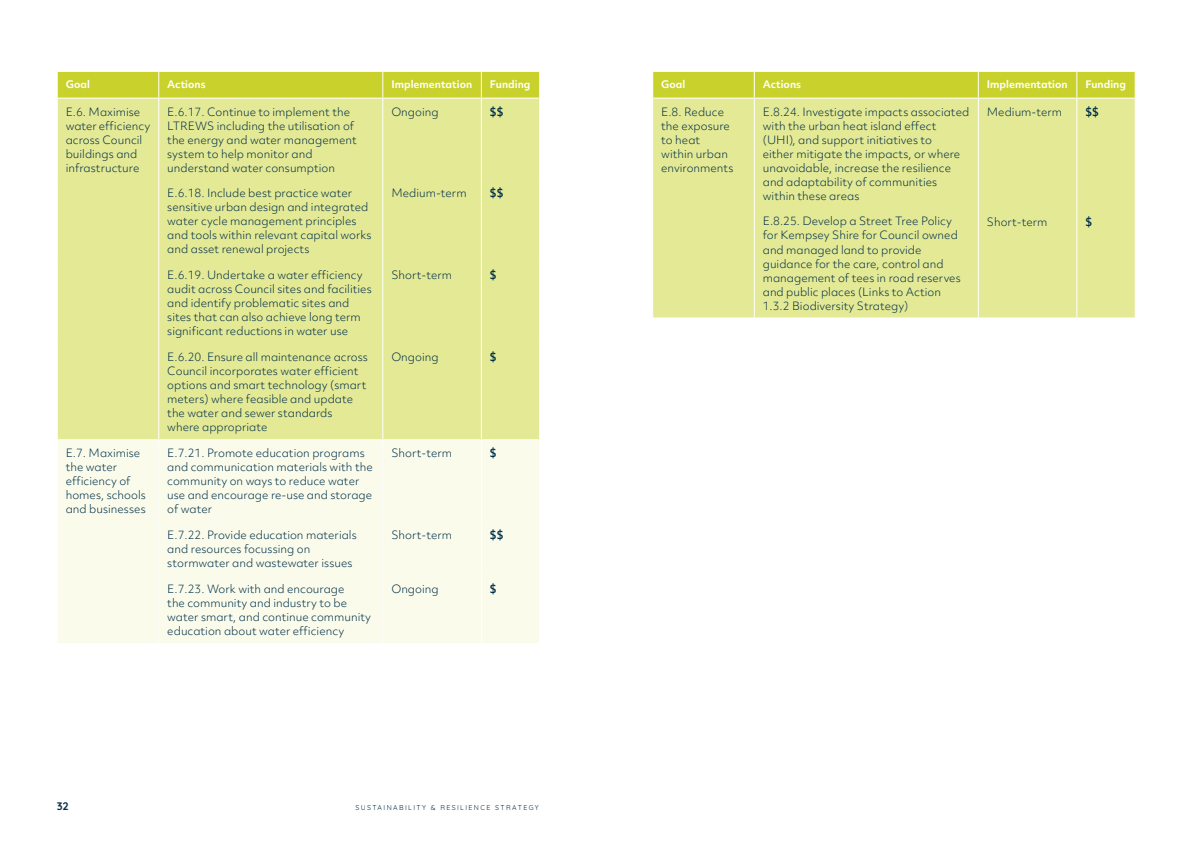
<style>
.page{position:relative;width:1191px;height:842px;background:#fff}
.page>*{position:absolute;margin:0;border:0;box-sizing:border-box;transform-origin:0 0}
.t1{font:300 11px/14px "Objektiv Mk 2";color:#002e49}
.t2{font:700 11px "Objektiv Mk 2";color:#002e49}
.t3{font:700 11px "Quicksand";color:#002e49}
.t4{font:700 10px "Objektiv Mk 2";color:#fff}
.t5{font:7px "Quicksand";letter-spacing:.2em;color:#002e49}
</style>
<div class="page">
<div style="left:58px;top:99px;width:481px;height:340px;background:#e4e995"></div>
<div style="left:58px;top:440px;width:481px;height:203px;background:#fafbea"></div>
<svg style="left:57px;top:71px;width:483px;height:27px;background:#cbd437"></svg>
<hr style="left:158px;top:99px;width:1px;height:81px;background:#fff">
<hr style="left:382px;top:99px;width:1px;height:81px;background:#fff">
<hr style="left:481px;top:99px;width:1px;height:81px;background:#fff">
<hr style="left:158px;top:180px;width:1px;height:82px;background:#fff">
<hr style="left:382px;top:180px;width:1px;height:82px;background:#fff">
<hr style="left:481px;top:180px;width:1px;height:82px;background:#fff">
<hr style="left:158px;top:262px;width:1px;height:82px;background:#fff">
<hr style="left:382px;top:262px;width:1px;height:82px;background:#fff">
<hr style="left:481px;top:262px;width:1px;height:82px;background:#fff">
<hr style="left:158px;top:344px;width:1px;height:95px;background:#fff">
<hr style="left:382px;top:344px;width:1px;height:95px;background:#fff">
<hr style="left:481px;top:344px;width:1px;height:95px;background:#fff">
<hr style="left:158px;top:440px;width:1px;height:82px;background:#fff">
<hr style="left:382px;top:440px;width:1px;height:82px;background:#fff">
<hr style="left:481px;top:440px;width:1px;height:82px;background:#fff">
<hr style="left:158px;top:522px;width:1px;height:54px;background:#fff">
<hr style="left:382px;top:522px;width:1px;height:54px;background:#fff">
<hr style="left:481px;top:522px;width:1px;height:54px;background:#fff">
<hr style="left:158px;top:576px;width:1px;height:67px;background:#fff">
<hr style="left:382px;top:576px;width:1px;height:67px;background:#fff">
<hr style="left:481px;top:576px;width:1px;height:67px;background:#fff">
<div style="left:653px;top:99px;width:481px;height:218px;background:#e4e995"></div>
<svg style="left:652px;top:71px;width:483px;height:27px;background:#ccd438"></svg>
<hr style="left:754px;top:99px;width:1px;height:109px;background:#fff">
<hr style="left:977px;top:99px;width:1px;height:109px;background:#fff">
<hr style="left:1076px;top:99px;width:1px;height:109px;background:#fff">
<hr style="left:754px;top:208px;width:1px;height:109px;background:#fff">
<hr style="left:977px;top:208px;width:1px;height:109px;background:#fff">
<hr style="left:1076px;top:208px;width:1px;height:109px;background:#fff">
<p class="t4" style="left:66px;top:77px;width:26px">Goal</p>
<p class="t4" style="left:167px;top:77px;width:40px">Actions</p>
<p class="t4" style="left:391px;top:77px;width:82px">Implementation</p>
<p class="t4" style="left:490px;top:77px;width:42px">Funding</p>
<p class="t1" style="left:66px;top:104px;width:86px">E.6. Maximise water efficiency across Council buildings and infrastructure</p>
<p class="t1" style="left:167px;top:104px;width:191px">E.6.17. Continue to implement the<br>LTREWS including the utilisation of the energy and water management system to help monitor and understand water consumption</p>
<p class="t1" style="left:391px;top:104px;width:49px">Ongoing</p>
<p class="t2" style="left:490px;top:104px;width:15px">$$</p>
<p class="t1" style="left:167px;top:186px;width:206px">E.6.18. Include best practice water sensitive urban design and integrated water cycle management principles and tools within relevant capital works and asset renewal projects</p>
<p class="t1" style="left:391px;top:186px;width:77px">Medium-term</p>
<p class="t2" style="left:490px;top:186px;width:15px">$$</p>
<p class="t1" style="left:167px;top:268px;width:206px">E.6.19. Undertake a water efficiency audit across Council sites and facilities and identify problematic sites and sites that can also achieve long term significant reductions in water use</p>
<p class="t1" style="left:391px;top:268px;width:62px">Short-term</p>
<p class="t2" style="left:490px;top:267px;width:8px">$</p>
<p class="t1" style="left:167px;top:350px;width:202px">E.6.20. Ensure all maintenance across<br>Council incorporates water efficient options and smart technology (smart meters) where feasible and update the water and sewer standards<br>where appropriate</p>
<p class="t1" style="left:391px;top:350px;width:49px">Ongoing</p>
<p class="t2" style="left:490px;top:349px;width:8px">$</p>
<p class="t1" style="left:66px;top:446px;width:82px">E.7. Maximise the water efficiency of homes, schools and businesses</p>
<p class="t1" style="left:167px;top:446px;width:207px">E.7.21. Promote education programs and communication materials with the community on ways to reduce water use and encourage re-use and storage of water</p>
<p class="t1" style="left:391px;top:446px;width:62px">Short-term</p>
<p class="t2" style="left:490px;top:445px;width:8px">$</p>
<p class="t1" style="left:167px;top:528px;width:191px">E.7.22. Provide education materials and resources focussing on stormwater and wastewater issues</p>
<p class="t1" style="left:391px;top:528px;width:62px">Short-term</p>
<p class="t2" style="left:490px;top:527px;width:15px">$$</p>
<p class="t1" style="left:167px;top:582px;width:205px">E.7.23. Work with and encourage<br>the community and industry to be water smart, and continue community education about water efficiency</p>
<p class="t1" style="left:391px;top:582px;width:49px">Ongoing</p>
<p class="t2" style="left:490px;top:581px;width:8px">$</p>
<p class="t3" style="left:57px;top:798px;width:14px">32</p>
<p class="t5" style="left:355px;top:802px;width:185px">SUSTAINABILITY &amp; RESILIENCE STRATEGY</p>
<p class="t4" style="left:661px;top:77px;width:26px">Goal</p>
<p class="t4" style="left:763px;top:77px;width:40px">Actions</p>
<p class="t4" style="left:986px;top:77px;width:82px">Implementation</p>
<p class="t4" style="left:1085px;top:77px;width:42px">Funding</p>
<p class="t1" style="left:661px;top:104px;width:74px">E.8. Reduce the exposure to heat within urban environments</p>
<p class="t1" style="left:763px;top:104px;width:208px">E.8.24. Investigate impacts associated with the urban heat island effect (UHI), and support initiatives to<br>either mitigate the impacts, or where unavoidable, increase the resilience and adaptability of communities within these areas</p>
<p class="t1" style="left:986px;top:104px;width:77px">Medium-term</p>
<p class="t2" style="left:1085px;top:104px;width:15px">$$</p>
<p class="t1" style="left:763px;top:214px;width:199px">E.8.25. Develop a Street Tree Policy for Kempsey Shire for Council owned and managed land to provide guidance for the care, control and management of tees in road reserves and public places (Links to Action 1.3.2 Biodiversity Strategy)</p>
<p class="t1" style="left:986px;top:214px;width:62px">Short-term</p>
<p class="t2" style="left:1085px;top:214px;width:8px">$</p>
</div>
